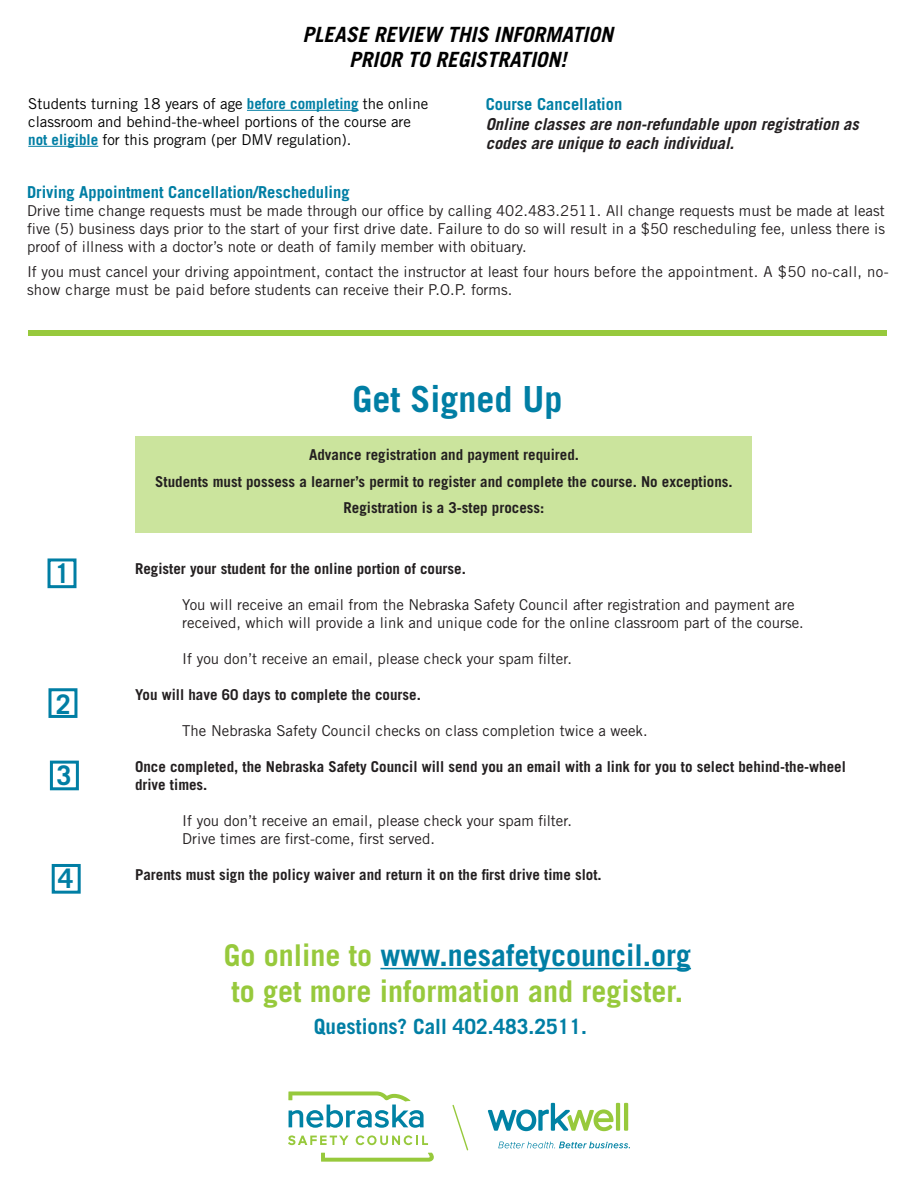
<style>
.page{position:relative;width:918px;height:1188px;background:#fff}
.page>*{position:absolute;margin:0;border:0;box-sizing:border-box;transform-origin:0 0}
.t1{font:700 36px "Trade Gothic LT Std";color:#007ea4}
.t2{font:700 30px "Trade Gothic LT Std";color:#007ea4}
.t3{font:700 30px "Trade Gothic LT Std";color:#97c93c}
.t4{font:700 27px "Trade Gothic LT Std";color:#007ea4}
.t5{font:italic 700 21px/25.2px "Trade Gothic LT Std";color:#000;text-align:center}
.t6{font:700 21px "Trade Gothic LT Std";color:#007ea4}
.t7{font:italic 700 16.5px/19.8px "Trade Gothic LT Std";color:#231f20}
.t8{font:700 16.5px "Trade Gothic LT Std";color:#007ea4}
.t9{font:15px/18px "Trade Gothic LT Std";color:#231f20;text-align:justify}
.t10{font:700 15px/18px "Trade Gothic LT Std";color:#231f20}
.t11{font:15px/18px "Trade Gothic LT Std";color:#000}
.s1{font-weight:700;color:#007ea4}
.s2{color:#97c93c}
</style>
<div class="page">
<hr style="left:380px;top:968px;width:311px;height:1px;background:#007ea4">
<div style="left:135px;top:437px;width:617px;height:96px;background:#cbe49d"></div>
<div style="left:48px;top:558px;width:28px;height:30px;border:3px solid #007ea4"></div>
<div style="left:48px;top:688px;width:29px;height:30px;border:3px solid #007ea4"></div>
<div style="left:50px;top:761px;width:29px;height:29px;border:3px solid #007ea4"></div>
<hr style="left:247px;top:110px;width:112px;height:1px;background:#007ea4">
<hr style="left:28px;top:146px;width:70px;height:1px;background:#007ea4">
<div style="left:28px;top:331px;width:859px;height:5px;background:#97c93c"></div>
<svg style="left:498px;top:1142px;width:132px;height:6px"></svg>
<svg style="left:452px;top:1105px;width:16px;height:45px"></svg>
<hr style="left:616px;top:1103px;width:4px;height:28px;background:#97c93c">
<hr style="left:624px;top:1103px;width:4px;height:28px;background:#97c93c">
<svg style="left:488px;top:1103px;width:126px;height:28px"></svg>
<svg style="left:288px;top:1135px;width:61px;height:10px"></svg>
<svg style="left:356px;top:1135px;width:72px;height:10px"></svg>
<svg style="left:321px;top:1153px;width:113px;height:9px"></svg>
<svg style="left:288px;top:1091px;width:136px;height:37px"></svg>
<div style="left:52px;top:864px;width:29px;height:30px;border:3px solid #007ea4"></div>
<p class="t5" style="left:303px;top:22px;width:312px">PLEASE REVIEW THIS INFORMATION<br>PRIOR TO REGISTRATION!</p>
<p class="t8" style="left:486px;top:94px;width:138px">Course Cancellation</p>
<p class="t7" style="left:486px;top:114px;width:375px">Online classes are non-refundable upon registration as codes are unique to each individual.</p>
<p class="t11" style="left:28px;top:94px;width:401px">Students turning 18 years of age <span class="s1">before completing</span> the online classroom and behind-the-wheel portions of the course are <span class="s1">not eligible</span> for this program (per DMV regulation).</p>
<p class="t8" style="left:27px;top:182px;width:324px">Driving Appointment Cancellation/Rescheduling</p>
<p class="t9" style="left:27px;top:202px;width:860px">Drive time change requests must be made through our office by calling 402.483.2511. All change requests must be made at least five (5) business days prior to the start of your first drive date. Failure to do so will result in a $50 rescheduling fee, unless there is proof of illness with a doctor’s note or death of family member with obituary.</p>
<p class="t9" style="left:27px;top:263px;width:863px">If you must cancel your driving appointment, contact the instructor at least four hours before the appointment. A $50 no-call, no&shy;show charge must be paid before students can receive their P.O.P. forms.</p>
<p class="t1" style="left:352px;top:377px;width:212px">Get Signed Up</p>
<p class="t4" style="left:55px;top:557px;width:17px">1</p>
<p class="t4" style="left:56px;top:688px;width:17px">2</p>
<p class="t4" style="left:56px;top:758px;width:17px">3</p>
<p class="t4" style="left:58px;top:862px;width:17px">4</p>
<p class="t10" style="left:309px;top:445px;width:272px">Advance registration and payment required.</p>
<p class="t10" style="left:155px;top:472px;width:579px">Students must possess a learner’s permit to register and complete the course. No exceptions.</p>
<p class="t10" style="left:344px;top:499px;width:202px">Registration is a 3-step process:</p>
<p class="t10" style="left:135px;top:560px;width:332px">Register your student for the online portion of course.</p>
<p class="t9" style="left:182px;top:596px;width:614px">You will receive an email from the Nebraska Safety Council after registration and payment are</p>
<p class="t9" style="left:182px;top:614px;width:623px">received, which will provide a link and unique code for the online classroom part of the course.</p>
<p class="t9" style="left:182px;top:650px;width:391px">If you don’t receive an email, please check your spam filter.</p>
<p class="t10" style="left:135px;top:686px;width:287px">You will have 60 days to complete the course.</p>
<p class="t9" style="left:182px;top:722px;width:467px">The Nebraska Safety Council checks on class completion twice a week.</p>
<p class="t10" style="left:135px;top:758px;width:712px">Once completed, the Nebraska Safety Council will send you an email with a link for you to select behind-the-wheel drive times.</p>
<p class="t9" style="left:182px;top:812px;width:391px">If you don’t receive an email, please check your spam filter.</p>
<p class="t9" style="left:182px;top:830px;width:254px">Drive times are first-come, first served.</p>
<p class="t10" style="left:135px;top:866px;width:468px">Parents must sign the policy waiver and return it on the first drive time slot.</p>
<p class="t2" style="left:224px;top:936px;width:469px"><span class="s2">Go online to</span> www.nesafetycouncil.org</p>
<p class="t3" style="left:232px;top:972px;width:453px">to get more information and register.</p>
<p class="t6" style="left:314px;top:1014px;width:275px">Questions? Call 402.483.2511.</p>
</div>
